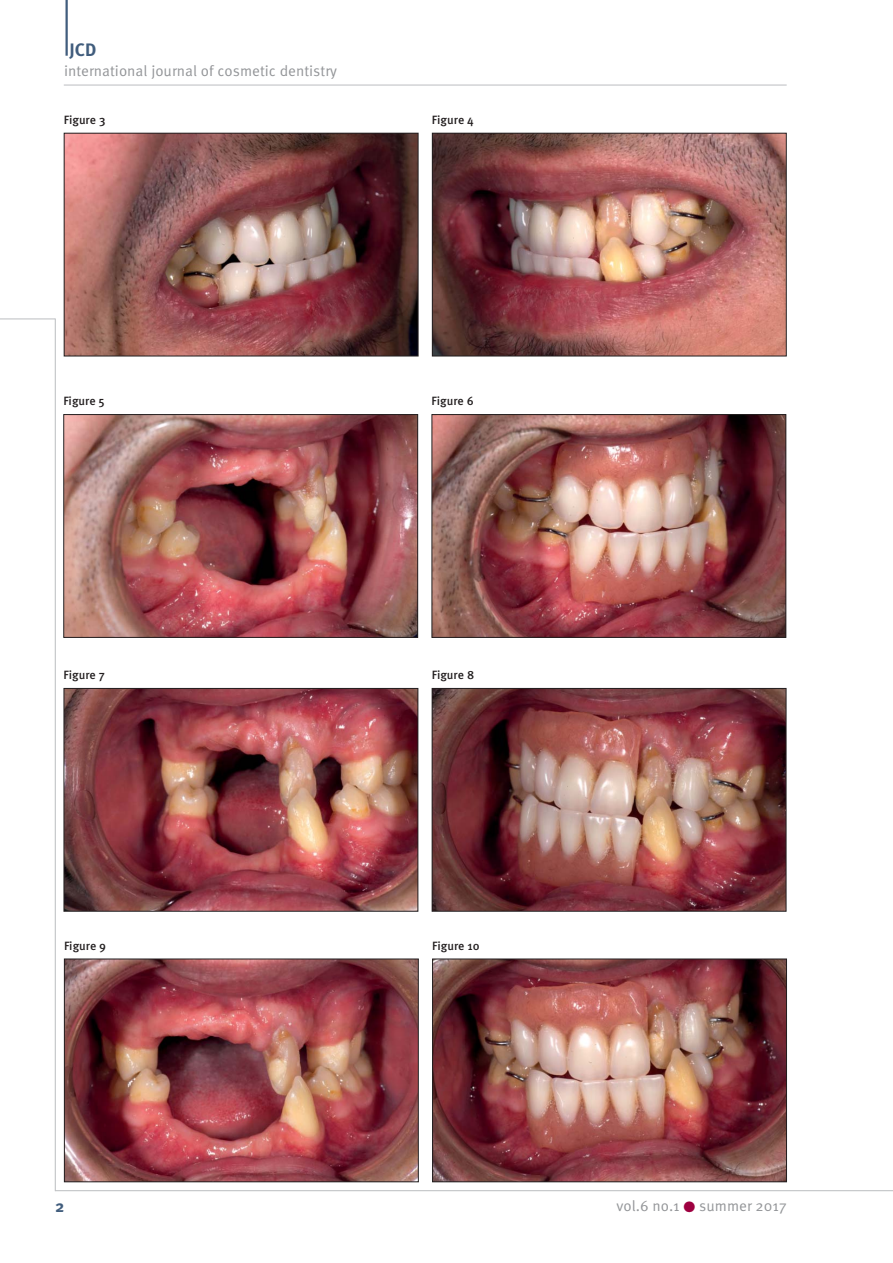
<style>
.page{position:relative;width:893px;height:1263px;background:#fff}
.page>*{position:absolute;margin:0;border:0;box-sizing:border-box;transform-origin:0 0}
.t1{font:700 18px "Meta Pro";color:#415d7d}
.t2{font:700 16.5px "Meta Pro";color:#415d7d}
.t3{font:15px "Meta Pro";color:#939598}
.t4{font:500 12px "Meta Pro";color:#231f20}
.s1{color:#9e0040}
</style>
<div class="page">
<hr style="left:0;top:319px;width:55px;height:1px;background:#bbbdc0">
<hr style="left:55px;top:319px;width:1px;height:872px;background:#bbbdc0">
<hr style="left:55px;top:1190px;width:838px;height:1px;background:#bbbdc0">
<hr style="left:64px;top:85px;width:723px;height:1px;background:#bbbdc0">
<hr style="left:66px;top:0;width:2px;height:56px;background:#415d7d">
<img style="left:434px;top:135px;width:351px;height:219px">
<div style="left:432px;top:133px;width:355px;height:223px;border:1px solid #231f20"></div>
<img style="left:66px;top:135px;width:350px;height:219px">
<div style="left:64px;top:133px;width:354px;height:223px;border:1px solid #231f20"></div>
<img style="left:433px;top:416px;width:351px;height:220px">
<div style="left:431px;top:414px;width:355px;height:224px;border:1px solid #231f20"></div>
<img style="left:65px;top:416px;width:351px;height:220px">
<div style="left:63px;top:414px;width:355px;height:224px;border:1px solid #231f20"></div>
<img style="left:434px;top:690px;width:350px;height:220px">
<div style="left:432px;top:688px;width:354px;height:224px;border:1px solid #231f20"></div>
<img style="left:66px;top:690px;width:350px;height:220px">
<div style="left:64px;top:688px;width:354px;height:224px;border:1px solid #231f20"></div>
<img style="left:434px;top:960px;width:351px;height:220px">
<div style="left:432px;top:958px;width:355px;height:224px;border:1px solid #231f20"></div>
<img style="left:66px;top:960px;width:351px;height:220px">
<div style="left:64px;top:958px;width:355px;height:224px;border:1px solid #231f20"></div>
<p class="t1" style="left:69px;top:39px;width:28px">JCD</p>
<p class="t3" style="left:64px;top:65px;width:275px">international journal of cosmetic dentistry</p>
<p class="t4" style="left:64px;top:113px;width:43px">Figure 3</p>
<p class="t4" style="left:432px;top:113px;width:43px">Figure 4</p>
<p class="t4" style="left:63px;top:394px;width:43px">Figure 5</p>
<p class="t4" style="left:431px;top:394px;width:44px">Figure 6</p>
<p class="t4" style="left:64px;top:668px;width:43px">Figure 7</p>
<p class="t4" style="left:432px;top:668px;width:44px">Figure 8</p>
<p class="t4" style="left:64px;top:938px;width:44px">Figure 9</p>
<p class="t4" style="left:432px;top:938px;width:49px">Figure 10</p>
<p class="t2" style="left:55px;top:1196px;width:11px">2</p>
<p class="t3" style="left:616px;top:1199px;width:172px">vol.6 no.1 <span class="s1">●</span> summer 2017</p>
</div>
